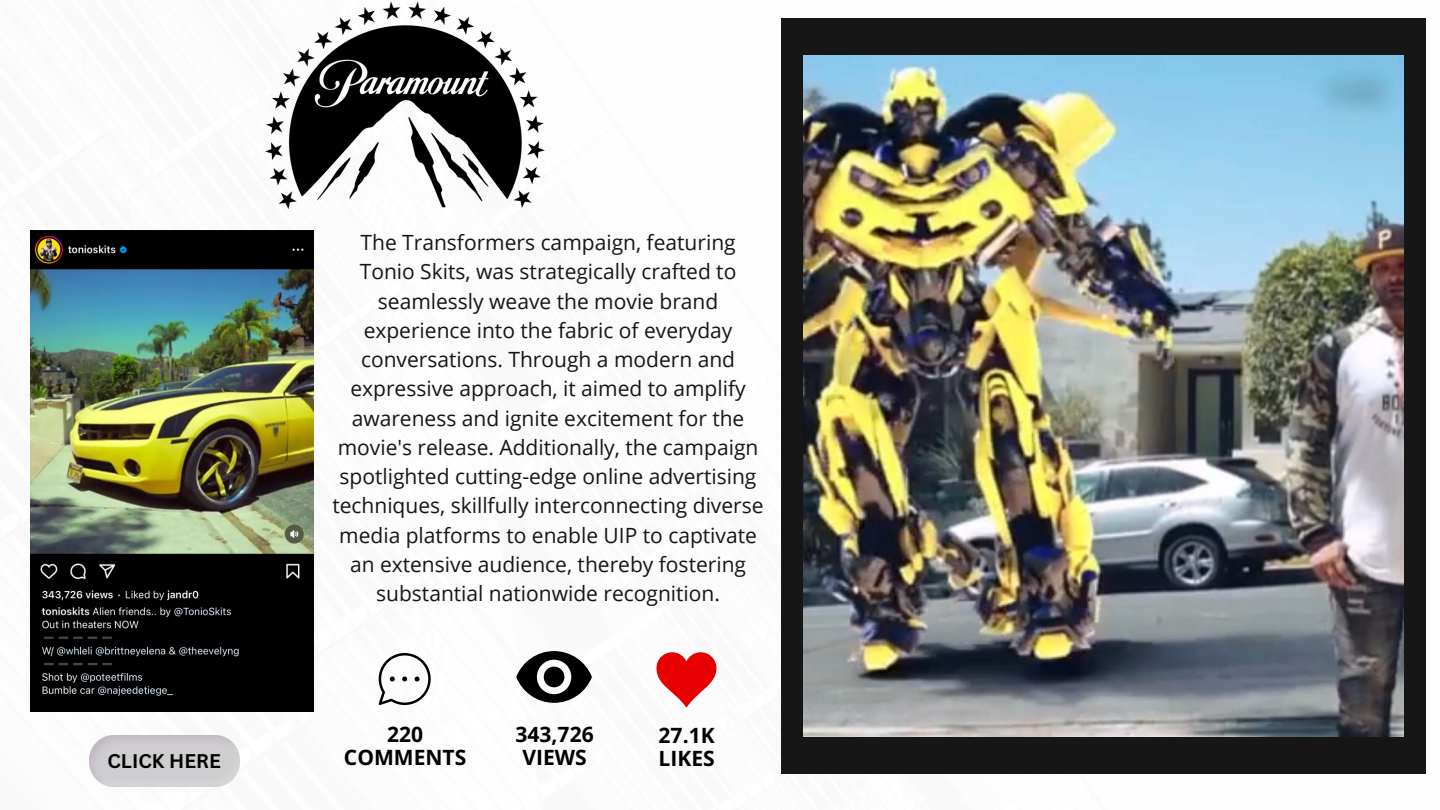
<style>
.page{position:relative;width:1440px;height:810px;background:#fff}
.page>*{position:absolute;margin:0;border:0;box-sizing:border-box;transform-origin:0 0}
.t1{font:21px/29.2px "Open Sans";color:#171616;text-align:center}
.t2{font:700 21px "Open Sans";color:#000}
.t3{font:700 19.3px "Canva Sans";color:#000}
</style>
<div class="page">
<div style="left:781px;top:18px;width:645px;height:756px;background:#171616"></div>
<img style="left:804px;top:56px;width:599px;height:680px">
<img style="left:30px;top:230px;width:284px;height:481px">
<img style="left:265px;top:1px;width:280px;height:208px">
<svg style="left:656px;top:652px;width:60px;height:56px"></svg>
<svg style="left:379px;top:653px;width:52px;height:52px"></svg>
<svg style="left:516px;top:651px;width:76px;height:52px"></svg>
<img style="left:89px;top:736px;width:150px;height:51px">
<p class="t1" style="left:332px;top:227px;width:433px">The Transformers campaign, featuring Tonio Skits, was strategically crafted to seamlessly weave the movie brand experience into the fabric of everyday conversations. Through a modern and expressive approach, it aimed to amplify awareness and ignite excitement for the movie's release. Additionally, the campaign spotlighted cutting-edge online advertising techniques, skillfully interconnecting diverse media platforms to enable UIP to captivate an extensive audience, thereby fostering substantial nationwide recognition.</p>
<p class="t2" style="left:387px;top:720px;width:38px">220</p>
<p class="t2" style="left:344px;top:742px;width:124px">COMMENTS</p>
<p class="t2" style="left:516px;top:720px;width:80px">343,726</p>
<p class="t3" style="left:107px;top:748px;width:115px">CLICK HERE</p>
<p class="t2" style="left:522px;top:742px;width:66px">VIEWS</p>
<p class="t2" style="left:659px;top:721px;width:58px">27.1K</p>
<p class="t2" style="left:659px;top:743px;width:58px">LIKES</p>
</div>
